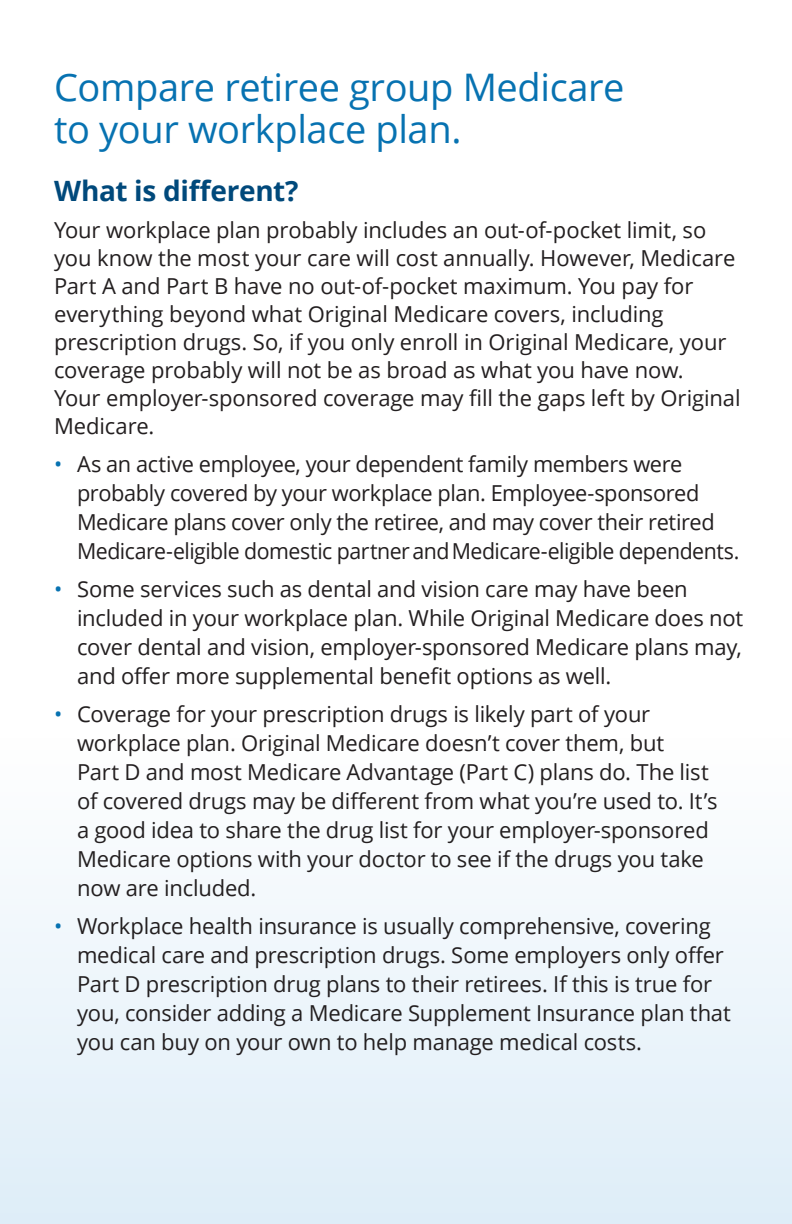
<style>
.page{position:relative;width:792px;height:1224px;background:#fff}
.page>*{position:absolute;margin:0;border:0;box-sizing:border-box;transform-origin:0 0}
.page_header{font:38px/42px "Open Sans";letter-spacing:-.01em;color:#0772b1}
.sub-tier_1{font:700 28px "Open Sans";letter-spacing:-.01em;color:#00497b}
.Body{font:22px/29px "Open Sans";letter-spacing:-.01em;color:#231f20}
.s1{color:#0772b1}
</style>
<div class="page">
<div style="left:0;top:738px;width:792px;height:486px;background:linear-gradient(to bottom,#fefefe,#deedf8)"></div>
<h1 class="page_header" style="left:54px;top:65px;width:572px">Compare retiree group Medicare to your workplace plan.</h1>
<h1 class="sub-tier_1" style="left:54px;top:171px;width:246px">What is different?</h1>
<p class="Body" style="left:54px;top:216px;width:688px;line-height:28px">Your workplace plan probably includes an out-of-pocket limit, so you know the most your care will cost annually. However, Medicare Part A and Part B have no out-of-pocket maximum. You pay for everything beyond what Original Medicare covers, including prescription drugs. So, if you only enroll in Original Medicare, your coverage probably will not be as broad as what you have now.<br>Your employer-sponsored coverage may fill the gaps left by Original Medicare.</p>
<p class="Body" style="left:77px;top:449px;width:664px;text-indent:-23px"><span class="s1">•</span> As an active employee, your dependent family members were probably covered by your workplace plan. Employee-sponsored Medicare plans cover only the retiree, and may cover their retired Medicare-eligible domestic partner and Medicare-eligible dependents.</p>
<p class="Body" style="left:77px;top:574px;width:668px;text-indent:-23px"><span class="s1">•</span> Some services such as dental and vision care may have been included in your workplace plan. While Original Medicare does not cover dental and vision, employer-sponsored Medicare plans may, and offer more supplemental benefit options as well.</p>
<p class="Body" style="left:77px;top:699px;width:642px;text-indent:-23px"><span class="s1">•</span> Coverage for your prescription drugs is likely part of your workplace plan. Original Medicare doesn’t cover them, but<br>Part D and most Medicare Advantage (Part C) plans do. The list of covered drugs may be different from what you’re used to. It’s a good idea to share the drug list for your employer-sponsored Medicare options with your doctor to see if the drugs you take now are included.</p>
<p class="Body" style="left:77px;top:911px;width:655px;text-indent:-23px"><span class="s1">•</span> Workplace health insurance is usually comprehensive, covering medical care and prescription drugs. Some employers only offer Part D prescription drug plans to their retirees. If this is true for you, consider adding a Medicare Supplement Insurance plan that you can buy on your own to help manage medical costs.</p>
</div>
